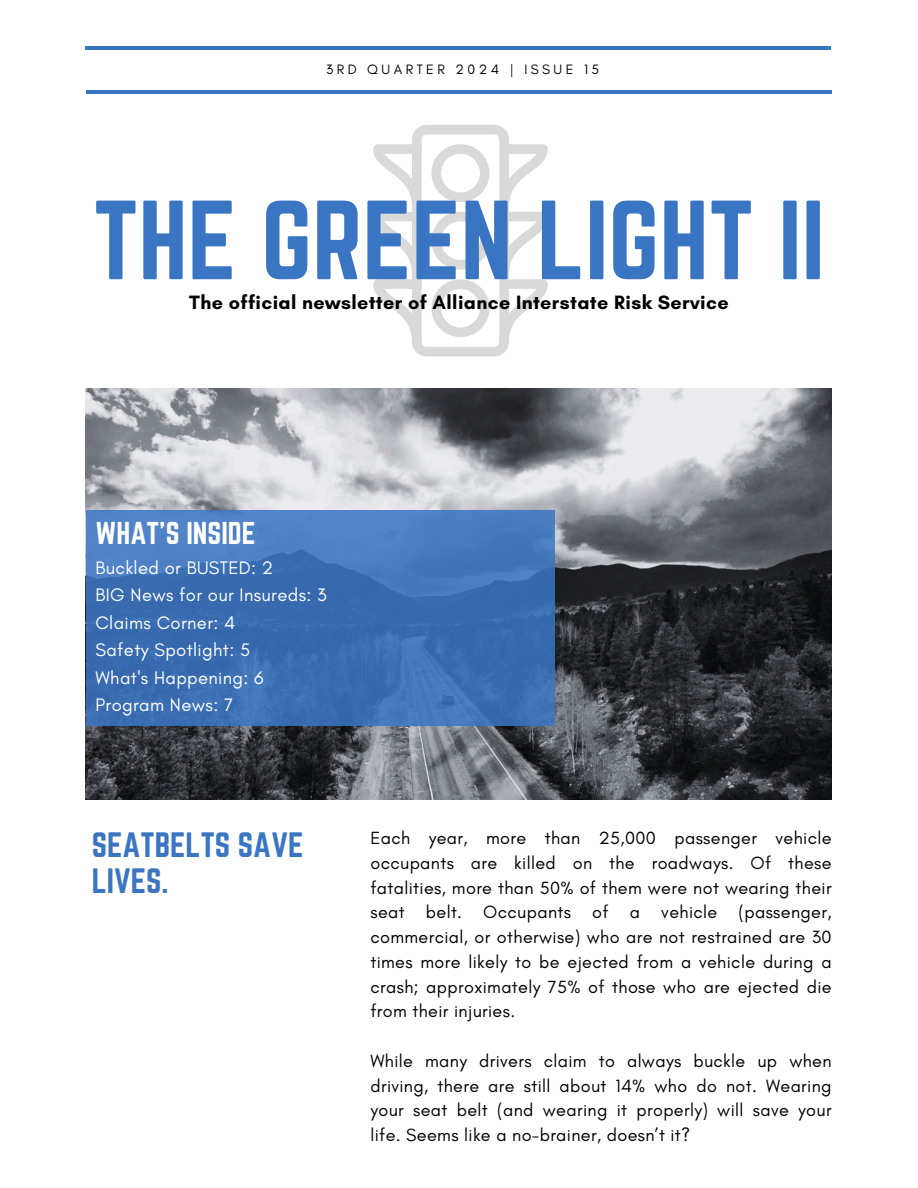
<style>
.page{position:relative;width:918px;height:1188px;background:#fff}
.page>*{position:absolute;margin:0;border:0;box-sizing:border-box;transform-origin:0 0}
.t1{font:98.25px "Norwester";color:#3a75c4}
.t2{font:30.75px/36px "Norwester";color:#3a75c4}
.t3{font:27.6px "Norwester";color:#fff}
.t4{font:700 19.65px "Glacial Indifference";letter-spacing:.02em;color:#000}
.t5{font:18.45px/27.5px "Glacial Indifference";letter-spacing:.02em;color:#fff}
.t6{font:18px/24.8px "Glacial Indifference";letter-spacing:.02em;color:#000;text-align:justify}
.t7{font:13.8px "Glacial Indifference";letter-spacing:.25em;color:#000}
</style>
<div class="page">
<hr style="left:85px;top:46px;width:746px;height:4px;background:#3a75c4">
<hr style="left:86px;top:90px;width:746px;height:4px;background:#3a75c4">
<img style="left:85px;top:388px;width:746px;height:412px">
<svg style="left:86px;top:510px;width:469px;height:215px;background:#3e71b6"></svg>
<svg style="left:373px;top:125px;width:175px;height:231px"></svg>
<p class="t7" style="left:326px;top:61px;width:275px">3RD QUARTER 2024 | ISSUE 15</p>
<p class="t1" style="left:93px;top:181px;width:733px">THE GREEN LIGHT II</p>
<h3 class="t4" style="left:189px;top:290px;width:541px">The official newsletter of Alliance Interstate Risk Service</h3>
<h4 class="t3" style="left:95px;top:517px;width:161px">WHAT'S INSIDE</h4>
<p class="t5" style="left:95px;top:554px;width:233px">Buckled or BUSTED: 2<br>BIG News for our Insureds: 3<br>Claims Corner: 4<br>Safety Spotlight: 5<br>What's Happening: 6<br>Program News: 7</p>
<h1 class="t2" style="left:92px;top:827px;width:213px">SEATBELTS SAVE<br>LIVES.</h1>
<p class="t6" style="left:370px;top:825px;width:463px">Each year, more than 25,000 passenger vehicle occupants are killed on the roadways. Of these fatalities, more than 50% of them were not wearing their seat belt. Occupants of a vehicle (passenger, commercial, or otherwise) who are not restrained are 30 times more likely to be ejected from a vehicle during a crash; approximately 75% of those who are ejected die from their injuries.</p>
<p class="t6" style="left:370px;top:1048px;width:463px">While many drivers claim to always buckle up when driving, there are still about 14% who do not. Wearing your seat belt (and wearing it properly) will save your life. Seems like a no-brainer, doesn’t it?</p>
</div>
